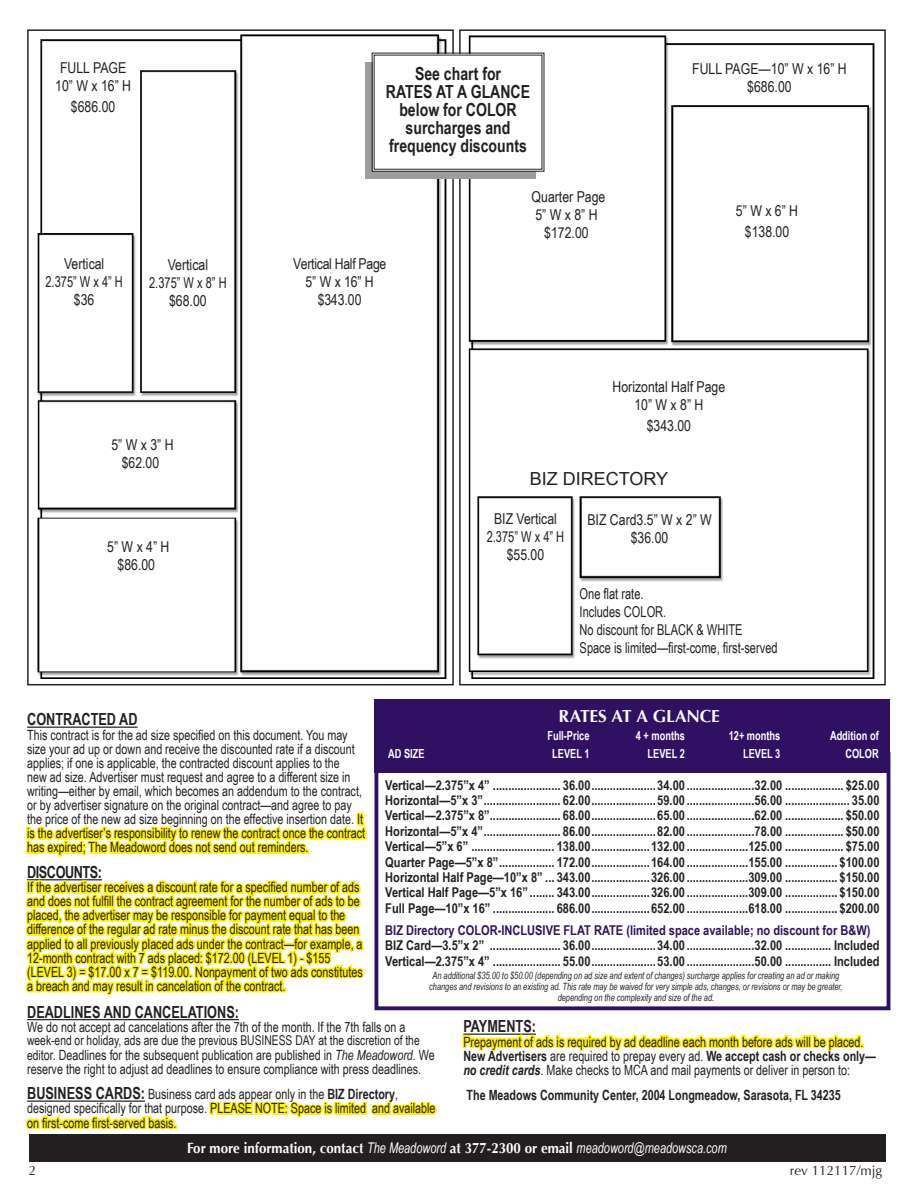
<style>
.page{position:relative;width:918px;height:1188px;background:#fff}
.page>*{position:absolute;margin:0;border:0;box-sizing:border-box;transform-origin:0 0}
.t1{font:700 18px/18px "Arial Narrow";color:#231f20;text-align:center;scale:.95 1}
.t2{font:18px "Arial";color:#231f20}
.Headline_30_28_Times{font:700 17.4px "Optima";letter-spacing:-.01em;color:#fff}
.t3{font:700 16.65px "Arial Narrow";color:#231f20;scale:.93 1}
.t4{font:700 16.65px "Arial Narrow";letter-spacing:-.03em;color:#231f20;scale:.93 1}
.t5{font:15px/18px "Arial Narrow";color:#231f20;text-align:center}
.t6{font:15px/18px "Arial Narrow";color:#231f20;scale:.9 1}
.t7{font:15px "Arial Narrow";letter-spacing:-.02em;color:#231f20}
.Body_Text{font:700 14.85px "Optima";color:#fff;scale:.9 1}
.t8{font:14.1px/14.1px "Arial Narrow";color:#231f20;scale:.93 1}
.t9{font:700 14.1px "Arial Narrow";color:#231f20;scale:.93 1}
.t10{font:700 13.5px "Arial Narrow";color:#231f20}
.t11{font:700 13.5px "Arial Narrow";color:#301063}
.t12{font:13.5px "Arial Narrow";color:#231f20;scale:.93 1}
.t13{font:13.5px "Optima";color:#231f20}
.Headline_30_28_Times-2{font:700 12.6px "Arial Narrow";color:#fff;scale:.9 1}
.Body_Text-2{font:italic 10.05px/11.1px "Arial Narrow";color:#231f20;text-align:center;scale:.9 1}
.s1{font-size:13.5px}
.s2{font-style:italic}
.s3{font-weight:700;font-size:16.65px}
.s4{font-weight:700}
.s5{font-weight:700;font-style:italic}
.s6{font-family:"Arial Narrow";font-weight:400;font-style:italic}
</style>
<div class="page">
<img style="left:37px;top:34px;width:410px;height:645px">
<img style="left:468px;top:35px;width:407px;height:643px">
<div style="left:29px;top:1134px;width:856px;height:28px;background:#231f20"></div>
<hr style="left:27px;top:727px;width:111px;height:1px;background:#231f20">
<hr style="left:27px;top:1019px;width:212px;height:1px;background:#231f20">
<hr style="left:27px;top:1101px;width:118px;height:1px;background:#231f20">
<svg style="left:26px;top:811px;width:341px;height:46px"></svg>
<svg style="left:25px;top:879px;width:340px;height:117px"></svg>
<svg style="left:209px;top:1100px;width:228px;height:18px"></svg>
<svg style="left:26px;top:1114px;width:151px;height:16px"></svg>
<svg style="left:462px;top:1033px;width:402px;height:18px"></svg>
<div style="left:375px;top:752px;width:515px;height:258px;border:4px solid #301063"></div>
<div style="left:375px;top:699px;width:515px;height:74px;background:#301063"></div>
<div style="left:365px;top:62px;width:171px;height:117px;background:#9b9da0"></div>
<svg style="left:371px;top:52px;width:174px;height:120px;background:#f6f6f6"></svg>
<div style="left:374px;top:55px;width:168px;height:115px;border:1px solid #231f20"></div>
<p class="t5" style="left:55px;top:58px;width:77px">FULL PAGE<br>10” W x 16” H</p>
<p class="t5" style="left:71px;top:97px;width:46px">$686.00</p>
<p class="t5" style="left:64px;top:254px;width:42px">Vertical</p>
<p class="t6" style="left:45px;top:272px;width:88px">2.375” W x 4” H</p>
<p class="t5" style="left:74px;top:290px;width:22px">$36</p>
<p class="t5" style="left:168px;top:255px;width:42px">Vertical</p>
<p class="t6" style="left:149px;top:273px;width:88px">2.375” W x 8” H</p>
<p class="t5" style="left:169px;top:291px;width:39px">$68.00</p>
<p class="t5" style="left:111px;top:435px;width:64px">5” W x 3” H $62.00</p>
<p class="t5" style="left:107px;top:538px;width:64px">5” W x 4” H $86.00</p>
<p class="t1" style="left:386px;top:63px;width:153px">See chart for<br>RATES AT A GLANCE</p>
<p class="t1" style="left:389px;top:99px;width:146px">below for COLOR surcharges and frequency discounts</p>
<p class="t5" style="left:692px;top:59px;width:156px">FULL PAGE—10” W x 16” H</p>
<p class="t5" style="left:747px;top:77px;width:46px">$686.00</p>
<p class="t7" style="left:293px;top:253px;width:95px">Vertical Half Page</p>
<p class="t5" style="left:306px;top:272px;width:70px">5” W x 16” H</p>
<p class="t5" style="left:318px;top:290px;width:45px">$343.00</p>
<p class="t5" style="left:532px;top:187px;width:75px">Quarter Page</p>
<p class="t5" style="left:535px;top:205px;width:64px">5” W x 8” H $172.00</p>
<p class="t5" style="left:736px;top:201px;width:64px">5” W x 6” H</p>
<p class="t5" style="left:745px;top:222px;width:46px">$138.00</p>
<p class="t5" style="left:613px;top:377px;width:114px">Horizontal Half Page</p>
<p class="t5" style="left:634px;top:395px;width:71px">10” W x 8” H</p>
<p class="t5" style="left:647px;top:417px;width:46px">$343.00</p>
<p class="t2" style="left:530px;top:467px;width:140px">BIZ DIRECTORY</p>
<p class="t5" style="left:494px;top:509px;width:64px">BIZ Vertical</p>
<p class="t6" style="left:487px;top:527px;width:88px">2.375” W x 4” H</p>
<p class="t5" style="left:507px;top:545px;width:39px">$55.00</p>
<p class="t5" style="left:587px;top:510px;width:126px">BIZ Card3.5” W x 2” W $36.00</p>
<p class="t6" style="left:580px;top:584px;width:222px">One flat rate.<br>Includes COLOR.<br>No discount for BLACK &amp; WHITE<br>Space is limited—first-come, first-served</p>
<p class="Headline_30_28_Times" style="left:559px;top:706px;width:163px">RATES AT A GLANCE</p>
<p class="Headline_30_28_Times-2" style="left:547px;top:726px;width:48px">Full-Price</p>
<p class="Headline_30_28_Times-2" style="left:636px;top:726px;width:56px">4 + months</p>
<p class="Headline_30_28_Times-2" style="left:729px;top:726px;width:59px">12+ months</p>
<p class="Headline_30_28_Times-2" style="left:830px;top:726px;width:56px">Addition of</p>
<p class="t3" style="left:27px;top:707px;width:120px">CONTRACTED AD</p>
<p class="t8" style="left:27px;top:727px;width:365px">This contract is for the ad size specified on this document. You may size your ad up or down and receive the discounted rate if a discount applies; if one is applicable, the contracted discount applies to the<br>new ad size. Advertiser must request and agree to a different size in writing—either by email, which becomes an addendum to the contract, or by advertiser signature on the original contract—and agree to pay the price of the new ad size beginning on the effective insertion date. It is the advertiser’s responsibility to renew the contract once the contract has expired; The Meadoword does not send out reminders.</p>
<p class="t4" style="left:27px;top:860px;width:82px">DISCOUNTS:</p>
<p class="t8" style="left:27px;top:880px;width:362px">If the advertiser receives a discount rate for a specified number of ads and does not fulfill the contract agreement for the number of ads to be placed, the advertiser may be responsible for payment equal to the difference of the regular ad rate minus the discount rate that has been applied to all previously placed ads under the contract—for example, a 12-month contract with 7 ads placed: $172.00 (LEVEL 1) - $155 (LEVEL 3) = $17.00 x 7 = $119.00. Nonpayment of two ads constitutes a breach and may result in cancelation of the contract.</p>
<p class="t3" style="left:27px;top:999px;width:229px">DEADLINES AND CANCELATIONS:</p>
<p class="t8" style="left:27px;top:1019px;width:408px">We do not accept ad cancelations after the 7th of the month. If the 7th falls on a</p>
<p class="t12" style="left:27px;top:1031px;width:424px">week-end or holiday, ads are due the previous BUSINESS DAY at the discretion of the</p>
<p class="t8" style="left:27px;top:1047px;width:440px"><span class="s1">edi</span>tor. Deadlines for the subsequent publication are published in <span class="s2">The Meadoword</span>. We reserve the right to adjust ad deadlines to ensure compliance with press deadlines.</p>
<p class="t8" style="left:27px;top:1087px;width:441px"><span class="s3">BUSINESS CARDS:</span> Business card ads appear only in the <span class="s4">BIZ Directory</span>, designed specifically for that purpose. PLEASE NOTE: Space is limited and available on first-come first-served basis.</p>
<p class="Headline_30_28_Times-2" style="left:388px;top:744px;width:42px">AD SIZE</p>
<p class="Headline_30_28_Times-2" style="left:552px;top:744px;width:43px">LEVEL 1</p>
<p class="Headline_30_28_Times-2" style="left:648px;top:744px;width:43px">LEVEL 2</p>
<p class="Headline_30_28_Times-2" style="left:743px;top:744px;width:43px">LEVEL 3</p>
<p class="Headline_30_28_Times-2" style="left:845px;top:744px;width:39px">COLOR</p>
<p class="t10" style="left:385px;top:775px;width:496px">Vertical—2.375”x 4” ...................... 36.00.....................34.00 ......................32.00 ................... $25.00</p>
<p class="t10" style="left:385px;top:790px;width:496px">Horizontal—5”x 3”......................... 62.00.....................59.00 ......................56.00 ..................... 35.00</p>
<p class="t10" style="left:385px;top:805px;width:496px">Vertical—2.375”x 8”....................... 68.00.....................65.00 ......................62.00 ................... $50.00</p>
<p class="t10" style="left:385px;top:821px;width:496px">Horizontal—5”x 4”......................... 86.00.....................82.00 ......................78.00 ................... $50.00</p>
<p class="t10" style="left:385px;top:836px;width:496px">Vertical—5”x 6” ........................... 138.00...................132.00 ....................125.00 ................... $75.00</p>
<p class="t10" style="left:385px;top:852px;width:496px">Quarter Page—5”x 8”.................. 172.00...................164.00 ....................155.00 ................. $100.00</p>
<p class="t10" style="left:385px;top:867px;width:496px">Horizontal Half Page—10”x 8” ... 343.00...................326.00 ....................309.00 ................. $150.00</p>
<p class="t10" style="left:385px;top:883px;width:496px">Vertical Half Page—5”x 16” ........ 343.00...................326.00 ....................309.00 ................. $150.00</p>
<p class="t10" style="left:385px;top:898px;width:496px">Full Page—10”x 16” .................... 686.00...................652.00 ....................618.00 ................. $200.00</p>
<p class="t11" style="left:385px;top:920px;width:487px">BIZ Directory COLOR-INCLUSIVE FLAT RATE (limited space available; no discount for B&amp;W)</p>
<p class="t10" style="left:385px;top:936px;width:496px">BIZ Card—3.5”x 2” ....................... 36.00.....................34.00 ......................32.00 ............... Included</p>
<p class="t10" style="left:385px;top:951px;width:496px">Vertical—2.375”x 4” ...................... 55.00.....................53.00 ......................50.00 ............... Included</p>
<p class="Body_Text-2" style="left:429px;top:969px;width:461px">An additional $35.00 to $50.00 (depending on ad size and extent of changes) surcharge applies for creating an ad or making changes and revisions to an existing ad. This rate may be waived for very simple ads, changes, or revisions or may be greater, depending on the complexity and size of the ad.</p>
<p class="t3" style="left:463px;top:1014px;width:80px">PAYMENTS:</p>
<p class="t8" style="left:463px;top:1034px;width:432px">Prepayment of ads is required by ad deadline each month before ads will be placed.</p>
<p class="t8" style="left:463px;top:1048px;width:445px"><span class="s4">New Advertisers</span> are required to prepay every ad. <span class="s4">We accept cash or checks only— </span><span class="s5">no credit cards</span>. Make checks to MCA and mail payments or deliver in person to:</p>
<p class="t9" style="left:467px;top:1085px;width:404px">The Meadows Community Center, 2004 Longmeadow, Sarasota, FL 34235</p>
<p class="Body_Text" style="left:187px;top:1139px;width:601px">For more information, contact <span class="s6">The Meadoword</span> at 377-2300 or email <span class="s6">meadoword@meadowsca.com</span></p>
<p class="t13" style="left:29px;top:1162px;width:9px">2</p>
<p class="t13" style="left:790px;top:1162px;width:94px">rev 112117/mjg</p>
</div>
